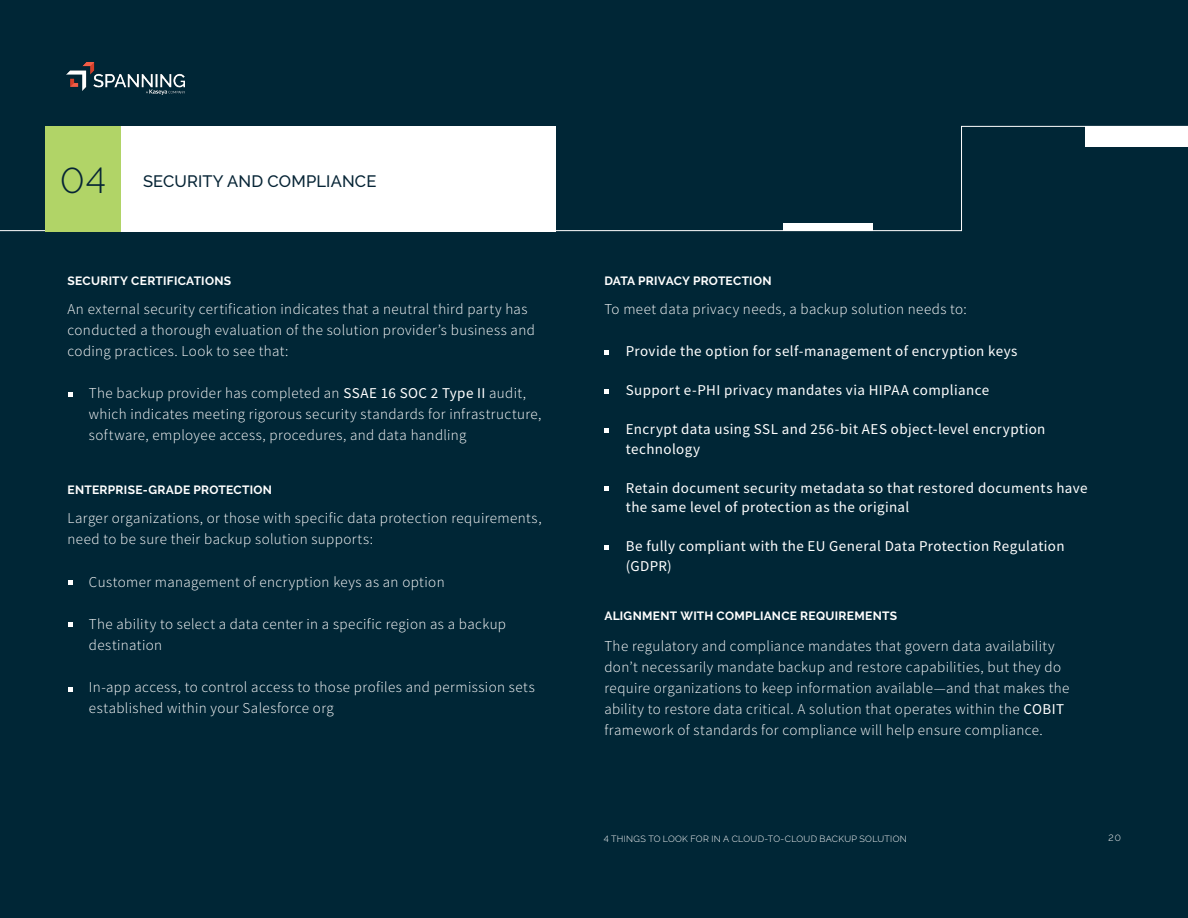
<style>
.page{position:relative;width:1188px;height:918px;background:#002636}
.page>*{position:absolute;margin:0;border:0;box-sizing:border-box;transform-origin:0 0}
.t1{font:300 36px "Raleway";color:#062435}
.t2{font:500 16.5px "Raleway";letter-spacing:.01em;color:#062435}
.t3{font:300 15px/21px "Source Sans Pro";letter-spacing:.025em;color:#fff}
.t4{font:15px/19.5px "Source Sans Pro";letter-spacing:.03em;color:#fff}
.t5{font:700 12px "Raleway";letter-spacing:.02em;color:#fff}
.t6{font:300 9px "Raleway";letter-spacing:.035em;color:#fff}
.t7{font:300 9px "Raleway";letter-spacing:.03em;color:#aaabab}
.s1{font-weight:400}
</style>
<div class="page">
<svg style="left:0;top:126px;width:1086px;height:105px"></svg>
<div style="left:1086px;top:126px;width:102px;height:21px;background:#fff"></div>
<div style="left:783px;top:223px;width:89px;height:8px;background:#fff"></div>
<svg style="left:69px;top:392px;width:4px;height:4px"></svg>
<svg style="left:69px;top:581px;width:4px;height:4px"></svg>
<svg style="left:604px;top:350px;width:5px;height:4px"></svg>
<svg style="left:69px;top:687px;width:4px;height:5px"></svg>
<svg style="left:69px;top:623px;width:4px;height:4px"></svg>
<svg style="left:604px;top:389px;width:5px;height:4px"></svg>
<svg style="left:604px;top:486px;width:5px;height:4px"></svg>
<svg style="left:604px;top:428px;width:5px;height:4px"></svg>
<svg style="left:604px;top:545px;width:5px;height:4px"></svg>
<div style="left:121px;top:126px;width:435px;height:105px;background:#fff"></div>
<div style="left:45px;top:126px;width:76px;height:105px;background:#b1d467"></div>
<p class="t1" style="left:60px;top:160px;width:47px">04</p>
<p class="t2" style="left:143px;top:171px;width:235px">SECURITY AND COMPLIANCE</p>
<p class="t5" style="left:68px;top:274px;width:165px">SECURITY CERTIFICATIONS</p>
<p class="t3" style="left:68px;top:298px;width:469px">An external security certification indicates that a neutral third party has conducted a thorough evaluation of the solution provider’s business and coding practices. Look to see that:</p>
<p class="t3" style="left:89px;top:383px;width:454px">The backup provider has completed an <span class="s1">SSAE 16 SOC 2 Type II</span> audit, which indicates meeting rigorous security standards for infrastructure, software, employee access, procedures, and data handling</p>
<p class="t5" style="left:68px;top:483px;width:206px">ENTERPRISE-GRADE PROTECTION</p>
<p class="t3" style="left:68px;top:508px;width:476px">Larger organizations, or those with specific data protection requirements, need to be sure their backup solution supports:</p>
<p class="t3" style="left:89px;top:572px;width:357px">Customer management of encryption keys as an option</p>
<p class="t3" style="left:89px;top:614px;width:419px">The ability to select a data center in a specific region as a backup</p>
<p class="t3" style="left:89px;top:635px;width:75px">destination</p>
<p class="t3" style="left:89px;top:677px;width:447px">In-app access, to control access to those profiles and permission sets</p>
<p class="t3" style="left:89px;top:698px;width:246px">established within your Salesforce org</p>
<p class="t5" style="left:604px;top:274px;width:169px">DATA PRIVACY PROTECTION</p>
<p class="t3" style="left:604px;top:298px;width:364px">To meet data privacy needs, a backup solution needs to:</p>
<p class="t4" style="left:626px;top:341px;width:393px">Provide the option for self-management of encryption keys</p>
<p class="t4" style="left:626px;top:380px;width:365px">Support e-PHI privacy mandates via HIPAA compliance</p>
<p class="t4" style="left:626px;top:419px;width:421px">Encrypt data using SSL and 256-bit AES object-level encryption technology</p>
<p class="t4" style="left:626px;top:478px;width:463px">Retain document security metadata so that restored documents have the same level of protection as the original</p>
<p class="t4" style="left:626px;top:536px;width:440px">Be fully compliant with the EU General Data Protection Regulation (GDPR)</p>
<p class="t5" style="left:604px;top:609px;width:294px">ALIGNMENT WITH COMPLIANCE REQUIREMENTS</p>
<p class="t3" style="left:604px;top:635px;width:467px">The regulatory and compliance mandates that govern data availability don’t necessarily mandate backup and restore capabilities, but they do require organizations to keep information available—and that makes the ability to restore data critical. A solution that operates within the <span class="s1">COBIT </span>framework of standards for compliance will help ensure compliance.</p>
<p class="t6" style="left:604px;top:834px;width:305px">4 THINGS TO LOOK FOR IN A CLOUD-TO-CLOUD BACKUP SOLUTION</p>
<p class="t6" style="left:1109px;top:832px;width:14px">20</p>
<p class="t7" style="left:604px;top:834px;width:134px">NAME OF SECTI N/CHAPTER</p>
</div>
